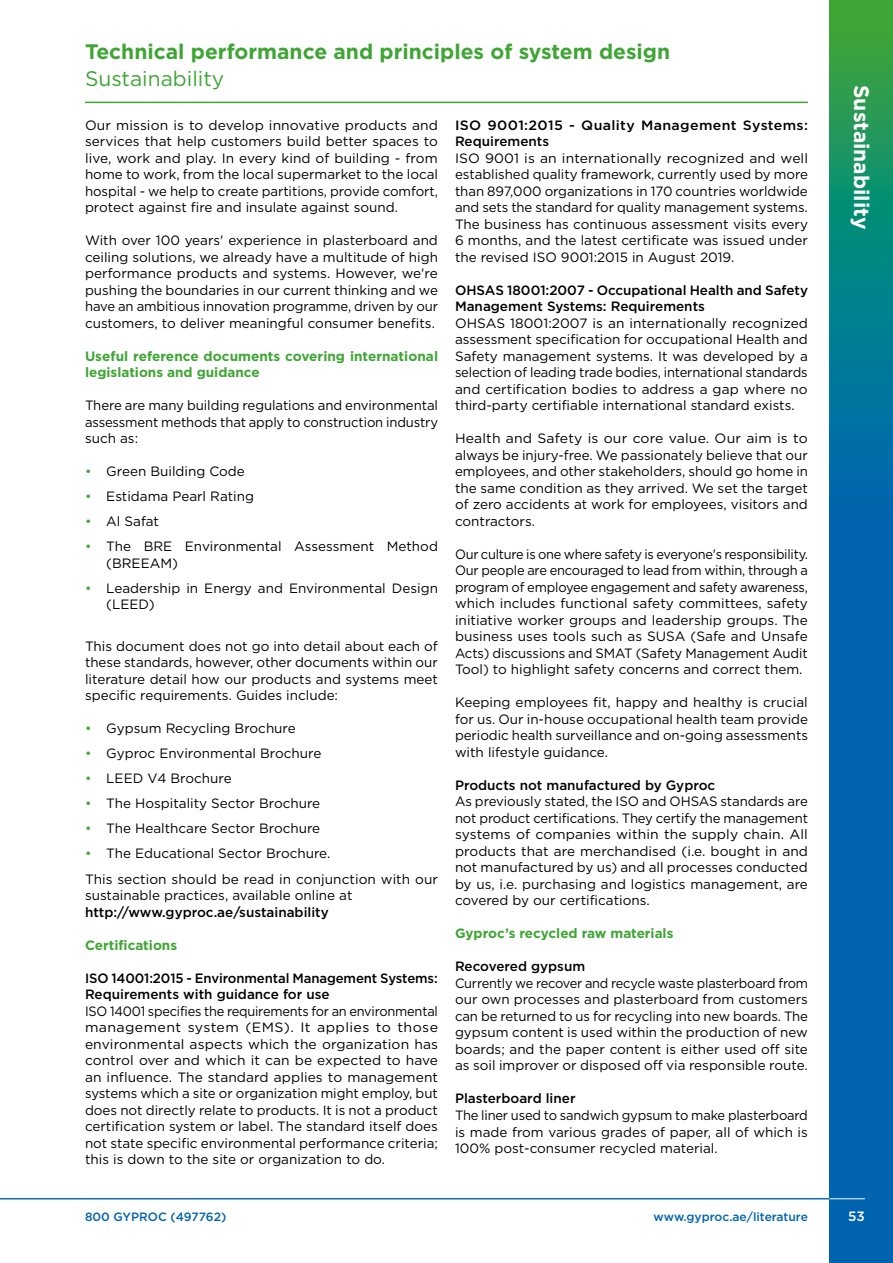
<style>
.page{position:relative;width:893px;height:1263px;background:#fff}
.page>*{position:absolute;margin:0;border:0;box-sizing:border-box;transform-origin:0 0}
.t1{font:700 21px "Gotham";color:#3fa535}
.t2{font:700 21px "Gotham";color:#fff}
.t3{font:21px "Gotham";color:#3fa535}
.t4{font:13.5px/16.5px "Gotham";color:#000;text-align:justify}
.t5{font:13.5px/16.5px "Gotham";color:#000;text-align:justify;scale:.95 1}
.t6{font:500 13.5px/16.5px "Gotham";color:#000}
.t7{font:13.5px/16.5px "Gotham";color:#000;text-align:justify;scale:1.04 1}
.t8{font:13.5px/16.5px "Gotham";color:#000;text-align:justify;scale:.96 1}
.t9{font:700 13.5px/16.5px "Gotham";color:#3fa535}
.t10{font:500 13.5px/16.5px "Gotham";letter-spacing:.025em;color:#000;scale:1.05 1}
.t11{font:500 13.5px "Gotham";color:#fff}
.t12{font:500 12px "Gotham";color:#0063af}
.s1{color:#3fa535}
</style>
<div class="page">
<svg style="left:829px;top:0;width:64px;height:1263px;background:#067199"></svg>
<hr style="left:829px;top:1198px;width:36px;height:1px;background:#fff">
<hr style="left:85px;top:102px;width:723px;height:1px;background:#3fa535">
<hr style="left:0;top:1198px;width:829px;height:1px;background:#0063af">
<h1 class="t1" style="left:85px;top:38px;width:587px">Technical performance and principles of system design</h1>
<h1 class="t3" style="left:85px;top:65px;width:141px">Sustainability</h1>
<p class="t4" style="left:85px;top:117px;width:355px">Our mission is to develop innovative products and services that help customers build better spaces to live, work and play. In every kind of building - from home to work, from the local supermarket to the local hospital - we help to create partitions, provide comfort, protect against fire and insulate against sound.</p>
<p class="t4" style="left:85px;top:232px;width:355px">With over 100 years' experience in plasterboard and ceiling solutions, we already have a multitude of high performance products and systems. However, we're pushing the boundaries in our current thinking and we have an ambitious innovation programme, driven by our customers, to deliver meaningful consumer benefits.</p>
<p class="t9" style="left:85px;top:348px;width:355px">Useful reference documents covering international legislations and guidance</p>
<p class="t4" style="left:85px;top:397px;width:355px">There are many building regulations and environmental assessment methods that apply to construction industry such as:</p>
<p class="t4" style="left:85px;top:463px;width:161px"><span class="s1">•</span> Green Building Code</p>
<p class="t4" style="left:85px;top:488px;width:171px"><span class="s1">•</span> Estidama Pearl Rating</p>
<p class="t4" style="left:85px;top:513px;width:75px"><span class="s1">•</span> Al Safat</p>
<p class="t4" style="left:106px;top:538px;width:333px;text-indent:-21px"><span class="s1">•</span> The BRE Environmental Assessment Method (BREEAM)</p>
<p class="t4" style="left:106px;top:580px;width:333px;text-indent:-21px"><span class="s1">•</span> Leadership in Energy and Environmental Design (LEED)</p>
<p class="t4" style="left:85px;top:638px;width:354px">This document does not go into detail about each of these standards, however, other documents within our literature detail how our products and systems meet specific requirements. Guides include:</p>
<p class="t4" style="left:85px;top:720px;width:212px"><span class="s1">•</span> Gypsum Recycling Brochure</p>
<p class="t4" style="left:85px;top:745px;width:238px"><span class="s1">•</span> Gyproc Environmental Brochure</p>
<p class="t4" style="left:85px;top:770px;width:148px"><span class="s1">•</span> LEED V4 Brochure</p>
<p class="t4" style="left:85px;top:795px;width:237px"><span class="s1">•</span> The Hospitality Sector Brochure</p>
<p class="t4" style="left:85px;top:820px;width:237px"><span class="s1">•</span> The Healthcare Sector Brochure</p>
<p class="t4" style="left:85px;top:841px;width:354px;line-height:25px"><span class="s1">•</span> The Educational Sector Brochure.<br>This section should be read in conjunction with our</p>
<p class="t4" style="left:85px;top:887px;width:269px">sustainable practices, available online at</p>
<p class="t6" style="left:85px;top:903px;width:245px">http://www.gyproc.ae/sustainability</p>
<p class="t9" style="left:85px;top:936px;width:94px">Certifications</p>
<p class="t6" style="left:85px;top:969px;width:354px">ISO 14001:2015 - Environmental Management Systems:<br>Requirements with guidance for use</p>
<p class="t5" style="left:85px;top:1002px;width:373px">ISO 14001 specifies the requirements for an environmental management system (EMS). It applies to those environmental aspects which the organization has control over and which it can be expected to have an influence. The standard applies to management systems which a site or organization might employ, but does not directly relate to products. It is not a product certification system or label. The standard itself does not state specific environmental performance criteria; this is down to the site or organization to do.</p>
<p class="t10" style="left:455px;top:117px;width:338px">ISO 9001:2015 - Quality Management Systems:<br>Requirements</p>
<p class="t4" style="left:455px;top:150px;width:355px">ISO 9001 is an internationally recognized and well established quality framework, currently used by more than 897,000 organizations in 170 countries worldwide and sets the standard for quality management systems.<br>The business has continuous assessment visits every 6 months, and the latest certificate was issued under the revised ISO 9001:2015 in August 2019.</p>
<p class="t6" style="left:455px;top:282px;width:355px">OHSAS 18001:2007 - Occupational Health and Safety<br>Management Systems: Requirements</p>
<p class="t4" style="left:455px;top:315px;width:354px">OHSAS 18001:2007 is an internationally recognized assessment specification for occupational Health and Safety management systems. It was developed by a selection of leading trade bodies, international standards and certification bodies to address a gap where no third-party certifiable international standard exists.</p>
<p class="t7" style="left:455px;top:430px;width:341px">Health and Safety is our core value. Our aim is to always be injury-free. We passionately believe that our employees, and other stakeholders, should go home in the same condition as they arrived. We set the target of zero accidents at work for employees, visitors and contractors.</p>
<p class="t5" style="left:455px;top:546px;width:373px">Our culture is one where safety is everyone's responsibility.<br>Our people are encouraged to lead from within, through a program of employee engagement and safety awareness, which includes functional safety committees, safety initiative worker groups and leadership groups. The business uses tools such as SUSA (Safe and Unsafe Acts) discussions and SMAT (Safety Management Audit Tool) to highlight safety concerns and correct them.</p>
<p class="t4" style="left:455px;top:694px;width:355px">Keeping employees fit, happy and healthy is crucial for us. Our in-house occupational health team provide periodic health surveillance and on-going assessments with lifestyle guidance.</p>
<p class="t6" style="left:455px;top:777px;width:262px">Products not manufactured by Gyproc</p>
<p class="t4" style="left:455px;top:793px;width:355px">As previously stated, the ISO and OHSAS standards are not product certifications. They certify the management systems of companies within the supply chain. All products that are merchandised (i.e. bought in and not manufactured by us) and all processes conducted by us, i.e. purchasing and logistics management, are covered by our certifications.</p>
<p class="t9" style="left:455px;top:925px;width:220px">Gyproc’s recycled raw materials</p>
<p class="t6" style="left:455px;top:958px;width:132px">Recovered gypsum</p>
<p class="t5" style="left:455px;top:975px;width:373px">Currently we recover and recycle waste plasterboard from our own processes and plasterboard from customers can be returned to us for recycling into new boards. The gypsum content is used within the production of new boards; and the paper content is either used off site as soil improver or disposed off via responsible route.</p>
<p class="t6" style="left:455px;top:1090px;width:122px">Plasterboard liner</p>
<p class="t8" style="left:455px;top:1107px;width:369px">The liner used to sandwich gypsum to make plasterboard is made from various grades of paper, all of which is 100% post-consumer recycled material.</p>
<h1 class="t2" style="left:875px;top:85px;width:146px;rotate:90deg">Sustainability</h1>
<p class="t12" style="left:85px;top:1208px;width:143px">800 GYPROC (497762)</p>
<p class="t12" style="left:654px;top:1208px;width:156px">www.gyproc.ae/literature</p>
<p class="t11" style="left:848px;top:1207px;width:18px">53</p>
</div>
